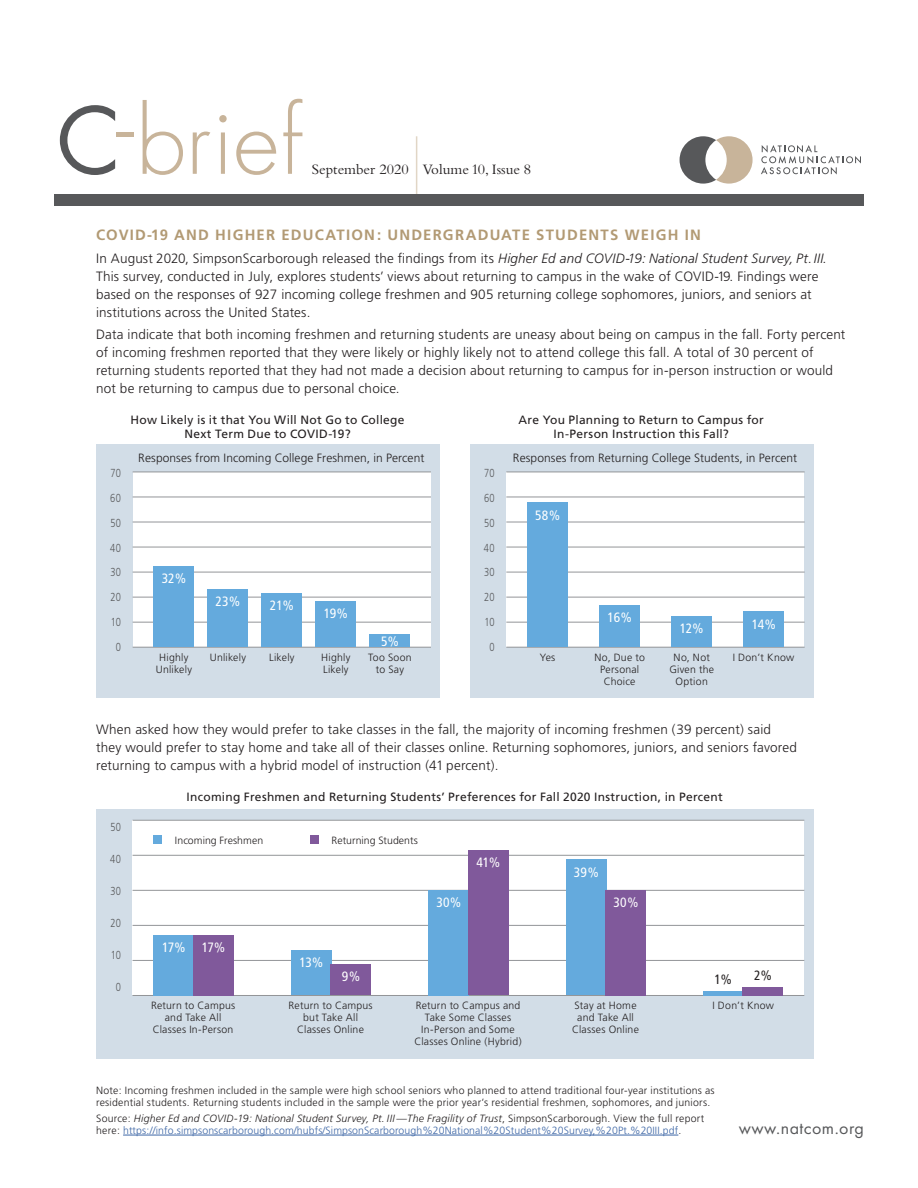
<style>
.page{position:relative;width:918px;height:1188px;background:#fff}
.page>*{position:absolute;margin:0;border:0;box-sizing:border-box;transform-origin:0 0}
.t1{font:300 101.25px "Futura T";color:#c8b49a}
.t2{font:18px "Futura T";letter-spacing:.025em;color:#57585a}
.t3{font:15px "Bembo";color:#231f20}
.t4{font:700 14.85px "Frutiger";letter-spacing:.08em;color:#b29a74}
.t5{font:300 13.5px/18px "Frutiger";letter-spacing:.01em;color:#231f20}
.t6{font:condensed 13.5px "Frutiger";letter-spacing:-.01em;color:#fff}
.t7{font:condensed 13.5px "Frutiger";color:#231f20}
.t8{font:12px/13.5px "Frutiger";letter-spacing:.02em;color:#231f20;text-align:center}
.t9{font:300 12px "Frutiger";letter-spacing:.005em;color:#231f20}
.t10{font:300 11.7px/24.8px "Frutiger";letter-spacing:.02em;color:#57585a;text-align:center;scale:.8 1}
.t11{font:300 10.5px/12px "Frutiger";letter-spacing:.02em;color:#231f20;text-align:center}
.t12{font:300 10.5px/12.5px "Frutiger";letter-spacing:.01em;color:#3d66a6}
.s1{font-weight:400;color:#57585a}
.s2{font-style:italic}
.s3{color:#231f20}
.s4{font-style:italic;color:#231f20}
</style>
<div class="page">
<hr style="left:416px;top:136px;width:1px;height:62px;background:#e1d6c6">
<div style="left:54px;top:195px;width:810px;height:11px;background:#57585a"></div>
<svg style="left:761px;top:145px;width:100px;height:30px"></svg>
<svg style="left:680px;top:136px;width:73px;height:48px"></svg>
<hr style="left:123px;top:1135px;width:555px;height:1px;background:#3d66a6">
<div style="left:96px;top:444px;width:344px;height:254px;background:#d2dde7"></div>
<div style="left:470px;top:444px;width:343px;height:254px;background:#d2dde7"></div>
<div style="left:133px;top:472px;width:298px;height:175px;background:#fff"></div>
<div style="left:507px;top:472px;width:297px;height:175px;background:#fff"></div>
<hr style="left:133px;top:622px;width:297px;height:1px;background:#939598">
<hr style="left:133px;top:597px;width:297px;height:1px;background:#939598">
<hr style="left:133px;top:572px;width:297px;height:1px;background:#939598">
<hr style="left:133px;top:547px;width:297px;height:1px;background:#939598">
<hr style="left:133px;top:522px;width:297px;height:1px;background:#939598">
<hr style="left:133px;top:497px;width:297px;height:1px;background:#939598">
<hr style="left:133px;top:472px;width:297px;height:1px;background:#939598">
<hr style="left:133px;top:647px;width:297px;height:1px;background:#939598">
<hr style="left:507px;top:622px;width:297px;height:1px;background:#939598">
<hr style="left:507px;top:597px;width:297px;height:1px;background:#939598">
<hr style="left:507px;top:572px;width:297px;height:1px;background:#939598">
<hr style="left:507px;top:547px;width:297px;height:1px;background:#939598">
<hr style="left:507px;top:522px;width:297px;height:1px;background:#939598">
<hr style="left:507px;top:497px;width:297px;height:1px;background:#939598">
<hr style="left:507px;top:472px;width:297px;height:1px;background:#939598">
<hr style="left:507px;top:647px;width:297px;height:1px;background:#939598">
<div style="left:154px;top:567px;width:40px;height:80px;background:#64aadd"></div>
<div style="left:208px;top:589px;width:40px;height:58px;background:#64aadd"></div>
<div style="left:262px;top:593px;width:40px;height:54px;background:#64aadd"></div>
<div style="left:316px;top:601px;width:40px;height:46px;background:#64aadd"></div>
<div style="left:370px;top:635px;width:40px;height:12px;background:#64aadd"></div>
<div style="left:528px;top:503px;width:40px;height:144px;background:#64aadd"></div>
<div style="left:600px;top:605px;width:40px;height:42px;background:#64aadd"></div>
<div style="left:672px;top:616px;width:40px;height:31px;background:#64aadd"></div>
<div style="left:744px;top:612px;width:40px;height:35px;background:#64aadd"></div>
<div style="left:96px;top:809px;width:717px;height:249px;background:#d2dde7"></div>
<div style="left:133px;top:820px;width:671px;height:175px;background:#fff"></div>
<hr style="left:133px;top:925px;width:671px;height:1px;background:#939598">
<hr style="left:133px;top:890px;width:671px;height:1px;background:#939598">
<hr style="left:133px;top:855px;width:671px;height:1px;background:#939598">
<hr style="left:133px;top:820px;width:671px;height:1px;background:#939598">
<hr style="left:133px;top:995px;width:671px;height:1px;background:#939598">
<hr style="left:133px;top:960px;width:671px;height:1px;background:#939598">
<div style="left:153px;top:835px;width:9px;height:9px;background:#64aadd"></div>
<div style="left:310px;top:835px;width:9px;height:9px;background:#80599b"></div>
<hr style="left:703px;top:991px;width:40px;height:4px;background:#64aadd">
<div style="left:743px;top:987px;width:40px;height:8px;background:#80599b"></div>
<div style="left:154px;top:935px;width:40px;height:60px;background:#64aadd"></div>
<div style="left:193px;top:935px;width:41px;height:60px;background:#80599b"></div>
<div style="left:291px;top:950px;width:40px;height:45px;background:#64aadd"></div>
<div style="left:331px;top:964px;width:40px;height:31px;background:#80599b"></div>
<div style="left:429px;top:890px;width:40px;height:105px;background:#64aadd"></div>
<div style="left:468px;top:850px;width:41px;height:145px;background:#80599b"></div>
<div style="left:566px;top:860px;width:40px;height:135px;background:#64aadd"></div>
<div style="left:606px;top:890px;width:40px;height:105px;background:#80599b"></div>
<h1 class="t1" style="left:55px;top:81px;width:249px"><span class="s1">C</span>brief</h1>
<h1 class="t1" style="left:116px;top:63px;width:19px">-</h1>
<p class="t3" style="left:312px;top:161px;width:221px">September 2020 Volume 10, Issue 8</p>
<p class="t4" style="left:96px;top:226px;width:606px">COVID-19 AND HIGHER EDUCATION: UNDERGRADUATE STUDENTS WEIGH IN</p>
<p class="t5" style="left:96px;top:250px;width:732px">In August 2020, SimpsonScarborough released the findings from its <span class="s2">Higher Ed and COVID-19: National Student Survey, Pt.III.<br></span>This survey, conducted in July, explores students’ views about returning to campus in the wake of COVID-19. Findings were based on the responses of 927 incoming college freshmen and 905 returning college sophomores, juniors, and seniors at institutions across the United States.</p>
<p class="t5" style="left:96px;top:325px;width:751px">Data indicate that both incoming freshmen and returning students are uneasy about being on campus in the fall. Forty percent of incoming freshmen reported that they were likely or highly likely not to attend college this fall. A total of 30 percent of returning students reported that they had not made a decision about returning to campus for in-person instruction or would not be returning to campus due to personal choice.</p>
<p class="t8" style="left:131px;top:413px;width:276px">How Likely is it that You Will Not Go to College<br>Next Term Due to COVID-19?</p>
<p class="t8" style="left:519px;top:413px;width:247px">Are You Planning to Return to Campus for<br>In-Person Instruction this Fall?</p>
<p class="t9" style="left:138px;top:451px;width:288px">Responses from Incoming College Freshmen, in Percent</p>
<p class="t9" style="left:513px;top:451px;width:286px">Responses from Returning College Students, in Percent</p>
<p class="t10" style="left:110px;top:461px;width:15px">70<br>60<br>50<br>40<br>30<br>20<br>10<br>0</p>
<p class="t10" style="left:484px;top:461px;width:15px">70<br>60<br>50<br>40<br>30<br>20<br>10<br>0</p>
<p class="t6" style="left:162px;top:571px;width:26px">32%</p>
<p class="t6" style="left:216px;top:593px;width:26px">23%</p>
<p class="t6" style="left:270px;top:598px;width:25px">21%</p>
<p class="t6" style="left:324px;top:605px;width:26px">19%</p>
<p class="t11" style="left:321px;top:652px;width:31px;text-align:left">Highly<br>Likely</p>
<p class="t6" style="left:381px;top:633px;width:19px">5%</p>
<p class="t11" style="left:368px;top:652px;width:45px">Too Soon to Say</p>
<p class="t11" style="left:156px;top:652px;width:38px">Highly<br>Unlikely</p>
<p class="t11" style="left:210px;top:652px;width:38px">Unlikely</p>
<p class="t11" style="left:269px;top:652px;width:27px">Likely</p>
<p class="t6" style="left:535px;top:507px;width:26px">58%</p>
<p class="t11" style="left:540px;top:652px;width:17px">Yes</p>
<p class="t6" style="left:608px;top:610px;width:26px">16%</p>
<p class="t11" style="left:594px;top:652px;width:52px">No, Due to<br>Personal<br>Choice</p>
<p class="t6" style="left:680px;top:620px;width:25px">12%</p>
<p class="t11" style="left:669px;top:652px;width:46px">No, Not<br>Given the<br>Option</p>
<p class="t6" style="left:752px;top:616px;width:26px">14%</p>
<p class="t11" style="left:733px;top:652px;width:63px">I Don’t Know</p>
<p class="t5" style="left:96px;top:720px;width:702px">When asked how they would prefer to take classes in the fall, the majority of incoming freshmen (39 percent) said they would prefer to stay home and take all of their classes online. Returning sophomores, juniors, and seniors favored returning to campus with a hybrid model of instruction (41 percent).</p>
<p class="t10" style="left:110px;top:815px;width:15px">50</p>
<p class="t10" style="left:110px;top:847px;width:15px">40</p>
<p class="t10" style="left:110px;top:879px;width:15px">30</p>
<p class="t10" style="left:111px;top:911px;width:14px">20</p>
<p class="t10" style="left:111px;top:943px;width:14px">10</p>
<p class="t10" style="left:116px;top:975px;width:8px">0</p>
<p class="t8" style="left:187px;top:790px;width:538px">Incoming Freshmen and Returning Students’ Preferences for Fall 2020 Instruction, in Percent</p>
<p class="t11" style="left:175px;top:834px;width:90px">Incoming Freshmen</p>
<p class="t11" style="left:332px;top:834px;width:88px">Returning Students</p>
<p class="t6" style="left:162px;top:939px;width:65px">17% 17%</p>
<p class="t6" style="left:299px;top:955px;width:25px">13%</p>
<p class="t6" style="left:342px;top:969px;width:20px">9%</p>
<p class="t6" style="left:436px;top:894px;width:26px">30%</p>
<p class="t6" style="left:477px;top:855px;width:25px">41%</p>
<p class="t11" style="left:151px;top:999px;width:86px">Return to Campus and Take All<br>Classes In-Person</p>
<p class="t11" style="left:288px;top:999px;width:86px">Return to Campus but Take All<br>Classes Online</p>
<p class="t11" style="left:414px;top:999px;width:109px">Return to Campus and<br>Take Some Classes<br>In-Person and Some<br>Classes Online (Hybrid)</p>
<p class="t6" style="left:574px;top:864px;width:26px">39%</p>
<p class="t6" style="left:613px;top:894px;width:26px">30%</p>
<p class="t11" style="left:572px;top:999px;width:68px">Stay at Home and Take All<br>Classes Online</p>
<p class="t7" style="left:714px;top:972px;width:19px">1%</p>
<p class="t7" style="left:754px;top:968px;width:19px">2%</p>
<p class="t11" style="left:713px;top:999px;width:63px">I Don’t Know</p>
<p class="t11" style="left:96px;top:1084px;width:620px;line-height:12.5px;text-align:left">Note: Incoming freshmen included in the sample were high school seniors who planned to attend traditional four-year institutions as residential students. Returning students included in the sample were the prior year’s residential freshmen, sophomores, and juniors.</p>
<p class="t12" style="left:96px;top:1112px;width:610px"><span class="s3">Source:</span> <span class="s4">Higher Ed and COVID-19: National Student Survey, Pt. III —The Fragility of Trust</span><span class="s3">, SimpsonScarborough. View the full report here:</span> https://info.simpsonscarborough.com/hubfs/SimpsonScarborough%20National%20Student%20Survey,%20Pt.%20III.pdf<span class="s3">.</span></p>
<h2 class="t2" style="left:739px;top:1118px;width:127px">www.natcom.org</h2>
</div>
